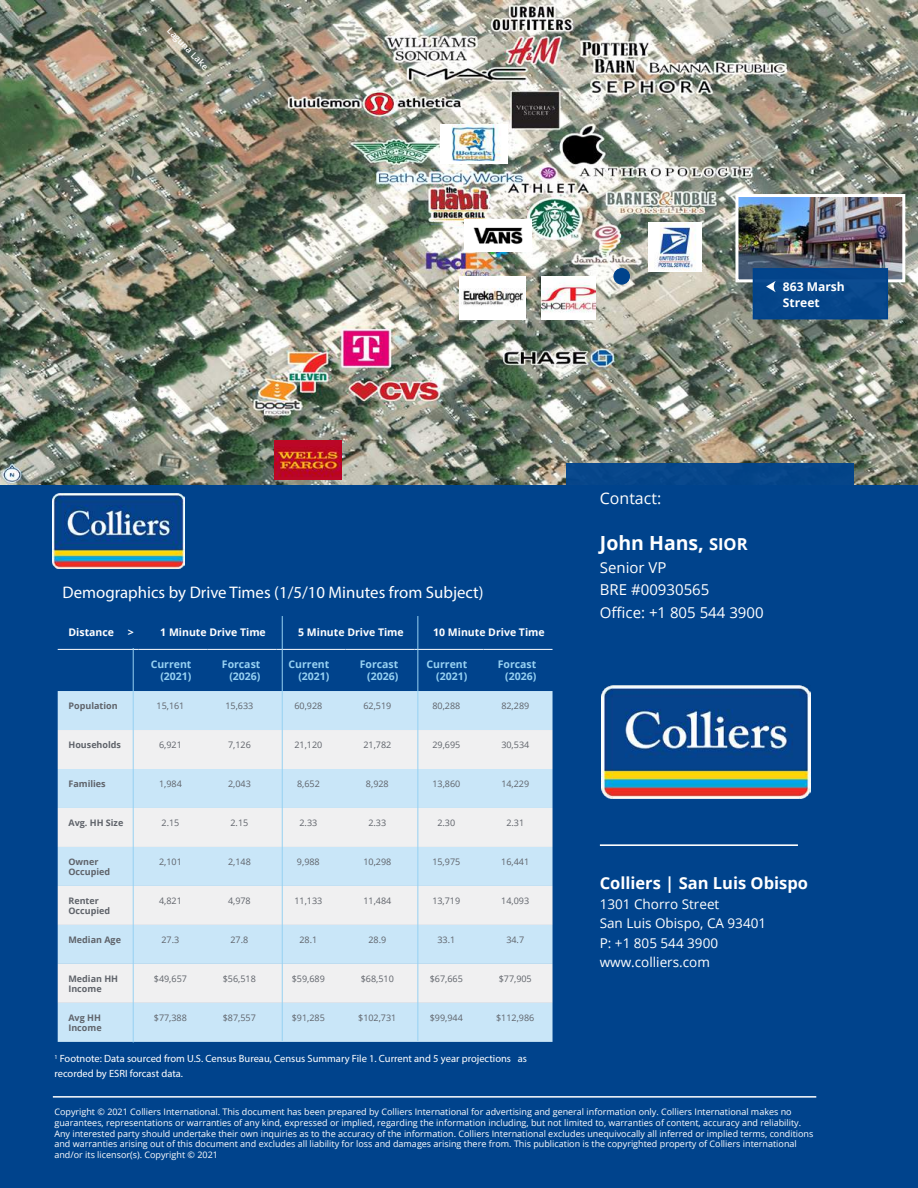
<style>
.page{position:relative;width:918px;height:1188px;background:#fff}
.page>*{position:absolute;margin:0;border:0;box-sizing:border-box;transform-origin:0 0}
.t1{font:700 19.5px "Open Sans";color:#fff}
.t2{font:16.8px "Myriad Pro";color:#fff}
.t3{font:700 16.5px "Open Sans";color:#fff}
.t4{font:15.9px "Open Sans";color:#fff}
.t5{font:15px/22.5px "Open Sans";color:#fff}
.t6{font:13.5px/19.5px "Open Sans";color:#fff}
.t7{font:700 12.15px/15.6px "Open Sans";color:#fff}
.t8{font:10.5px/15px "Myriad Pro";color:#fff}
.t9{font:700 10.5px/12px "Open Sans";color:#96d1f2;text-align:right}
.t10{font:700 10.5px "Open Sans";color:#fff}
.t11{font:9px/10.8px "Open Sans";color:#fff}
.t12{font:9px "Open Sans";color:#5f636a}
.t13{font:700 9px/10.5px "Open Sans";color:#5f636a}
.t14{font:600 9px "Open Sans";color:#fff}
.s1{font-size:16.5px}
</style>
<div class="page">
<div style="left:0;top:485px;width:918px;height:703px;background:#00438c"></div>
<hr style="left:53px;top:1096px;width:763px;height:2px;background:#fff">
<img style="left:0;top:0;width:918px;height:485px">
<div style="left:567px;top:463px;width:287px;height:582px;background:#00438c"></div>
<hr style="left:600px;top:844px;width:198px;height:2px;background:#fff">
<svg style="left:58px;top:617px;width:495px;height:74px"></svg>
<div style="left:58px;top:691px;width:495px;height:351px;background:#c9e6f8"></div>
<svg style="left:58px;top:730px;width:495px;height:273px;fill:#f0f0f1"></svg>
<hr style="left:58px;top:649px;width:81px;height:1px;background:#fff">
<hr style="left:139px;top:649px;width:69px;height:1px;background:#fff">
<hr style="left:208px;top:649px;width:69px;height:1px;background:#fff">
<hr style="left:277px;top:649px;width:69px;height:1px;background:#fff">
<hr style="left:346px;top:649px;width:69px;height:1px;background:#fff">
<hr style="left:415px;top:649px;width:69px;height:1px;background:#fff">
<hr style="left:484px;top:649px;width:69px;height:1px;background:#fff">
<hr style="left:417px;top:616px;width:1px;height:425px;background:#96d1f2">
<hr style="left:282px;top:616px;width:1px;height:425px;background:#96d1f2">
<hr style="left:133px;top:648px;width:1px;height:394px;background:#96d1f2">
<img style="left:739px;top:198px;width:162px;height:80px">
<div style="left:735px;top:194px;width:170px;height:88px;border:3px solid #fff"></div>
<img style="left:601px;top:685px;width:210px;height:113px">
<img style="left:53px;top:494px;width:132px;height:75px">
<div style="left:754px;top:269px;width:133px;height:50px;background:#00438c"></div>
<div style="left:753px;top:268px;width:135px;height:51px;border:2px solid #00438c"></div>
<svg style="left:766px;top:281px;width:10px;height:11px"></svg>
<div style="left:614px;top:269px;width:15px;height:15px;background:#00438c;border-radius:50%"></div>
<div style="left:613px;top:268px;width:17px;height:17px;border:1px solid #00438c;border-radius:50%"></div>
<img style="left:274px;top:441px;width:67px;height:39px">
<img style="left:459px;top:276px;width:67px;height:43px">
<img style="left:464px;top:219px;width:67px;height:33px">
<img style="left:541px;top:276px;width:54px;height:43px">
<img style="left:648px;top:222px;width:54px;height:49px">
<img style="left:441px;top:124px;width:66px;height:39px">
<p class="t14" style="left:173px;top:25px;width:56px;rotate:46deg">Laguna Lake</p>
<h3 class="t7" style="left:783px;top:278px;width:63px">863 Marsh<br>Street</h3>
<h2 class="t2" style="left:63px;top:582px;width:423px">Demographics by Drive Times (1/5/10 Minutes from Subject)</h2>
<p class="t10" style="left:69px;top:624px;width:47px">Distance</p>
<p class="t10" style="left:128px;top:624px;width:7px">&gt;</p>
<p class="t10" style="left:160px;top:624px;width:107px">1 Minute Drive Time</p>
<p class="t10" style="left:298px;top:624px;width:107px">5 Minute Drive Time</p>
<p class="t10" style="left:433px;top:624px;width:113px">10 Minute Drive Time</p>
<p class="t9" style="left:151px;top:658px;width:42px">Current (2021)</p>
<p class="t9" style="left:222px;top:658px;width:40px">Forcast (2026)</p>
<p class="t9" style="left:289px;top:658px;width:42px">Current (2021)</p>
<p class="t9" style="left:360px;top:658px;width:40px">Forcast (2026)</p>
<p class="t9" style="left:427px;top:658px;width:42px">Current (2021)</p>
<p class="t9" style="left:498px;top:658px;width:40px">Forcast (2026)</p>
<p class="t13" style="left:69px;top:700px;width:51px">Population</p>
<p class="t12" style="left:157px;top:699px;width:29px">15,161</p>
<p class="t12" style="left:225px;top:699px;width:29px">15,633</p>
<p class="t12" style="left:294px;top:699px;width:29px">60,928</p>
<p class="t12" style="left:363px;top:699px;width:29px">62,519</p>
<p class="t12" style="left:432px;top:699px;width:29px">80,288</p>
<p class="t12" style="left:501px;top:699px;width:29px">82,289</p>
<p class="t13" style="left:69px;top:739px;width:54px">Households</p>
<p class="t12" style="left:159px;top:738px;width:24px">6,921</p>
<p class="t12" style="left:228px;top:738px;width:24px">7,126</p>
<p class="t12" style="left:294px;top:738px;width:29px">21,120</p>
<p class="t12" style="left:363px;top:738px;width:29px">21,782</p>
<p class="t12" style="left:432px;top:738px;width:29px">29,695</p>
<p class="t12" style="left:501px;top:738px;width:29px">30,534</p>
<p class="t13" style="left:68px;top:778px;width:39px">Families</p>
<p class="t12" style="left:159px;top:777px;width:24px">1,984</p>
<p class="t12" style="left:228px;top:777px;width:24px">2,043</p>
<p class="t12" style="left:297px;top:777px;width:24px">8,652</p>
<p class="t12" style="left:366px;top:777px;width:24px">8,928</p>
<p class="t12" style="left:432px;top:777px;width:29px">13,860</p>
<p class="t12" style="left:501px;top:777px;width:29px">14,229</p>
<p class="t13" style="left:68px;top:817px;width:56px">Avg. HH Size</p>
<p class="t12" style="left:162px;top:816px;width:19px">2.15</p>
<p class="t12" style="left:231px;top:816px;width:19px">2.15</p>
<p class="t12" style="left:299px;top:816px;width:19px">2.33</p>
<p class="t12" style="left:368px;top:816px;width:19px">2.33</p>
<p class="t12" style="left:437px;top:816px;width:19px">2.30</p>
<p class="t12" style="left:506px;top:816px;width:19px">2.31</p>
<p class="t13" style="left:68px;top:856px;width:43px">Owner<br>Occupied</p>
<p class="t12" style="left:159px;top:855px;width:24px">2,101</p>
<p class="t12" style="left:228px;top:855px;width:24px">2,148</p>
<p class="t12" style="left:297px;top:855px;width:24px">9,988</p>
<p class="t12" style="left:363px;top:855px;width:29px">10,298</p>
<p class="t12" style="left:432px;top:855px;width:29px">15,975</p>
<p class="t12" style="left:501px;top:855px;width:29px">16,441</p>
<p class="t13" style="left:68px;top:895px;width:43px">Renter<br>Occupied</p>
<p class="t12" style="left:159px;top:894px;width:24px">4,821</p>
<p class="t12" style="left:228px;top:894px;width:24px">4,978</p>
<p class="t12" style="left:294px;top:894px;width:29px">11,133</p>
<p class="t12" style="left:363px;top:894px;width:29px">11,484</p>
<p class="t12" style="left:432px;top:894px;width:29px">13,719</p>
<p class="t12" style="left:501px;top:894px;width:29px">14,093</p>
<p class="t13" style="left:68px;top:934px;width:54px">Median Age</p>
<p class="t12" style="left:162px;top:933px;width:19px">27.3</p>
<p class="t12" style="left:230px;top:933px;width:19px">27.8</p>
<p class="t12" style="left:299px;top:933px;width:19px">28.1</p>
<p class="t12" style="left:368px;top:933px;width:19px">28.9</p>
<p class="t12" style="left:437px;top:933px;width:19px">33.1</p>
<p class="t12" style="left:506px;top:933px;width:19px">34.7</p>
<p class="t13" style="left:68px;top:973px;width:51px">Median HH<br>Income</p>
<p class="t12" style="left:154px;top:972px;width:35px">$49,657</p>
<p class="t12" style="left:223px;top:972px;width:35px">$56,518</p>
<p class="t12" style="left:292px;top:972px;width:35px">$59,689</p>
<p class="t12" style="left:361px;top:972px;width:35px">$68,510</p>
<p class="t12" style="left:430px;top:972px;width:35px">$67,665</p>
<p class="t12" style="left:499px;top:972px;width:35px">$77,905</p>
<p class="t13" style="left:68px;top:1012px;width:35px">Avg HH<br>Income</p>
<p class="t12" style="left:154px;top:1011px;width:35px">$77,388</p>
<p class="t12" style="left:223px;top:1011px;width:35px">$87,557</p>
<p class="t12" style="left:292px;top:1011px;width:35px">$91,285</p>
<p class="t12" style="left:358px;top:1011px;width:40px">$102,731</p>
<p class="t12" style="left:430px;top:1011px;width:35px">$99,944</p>
<p class="t12" style="left:496px;top:1011px;width:40px">$112,986</p>
<p class="t8" style="left:54px;top:1051px;width:474px"><sup>1</sup> Footnote: Data sourced from U.S. Census Bureau, Census Summary File 1. Current and 5 year projections as recorded by ESRI forcast data.</p>
<h3 class="t4" style="left:600px;top:487px;width:63px">Contact:</h3>
<h1 class="t1" style="left:600px;top:529px;width:149px">John Hans, <span class="s1">SIOR</span></h1>
<h3 class="t5" style="left:600px;top:555px;width:165px">Senior VP<br>BRE #00930565<br>Office: +1 805 544 3900</h3>
<h3 class="t3" style="left:600px;top:872px;width:210px">Colliers | San Luis Obispo</h3>
<h3 class="t6" style="left:600px;top:894px;width:168px">1301 Chorro Street<br>San Luis Obispo, CA 93401<br>P: +1 805 544 3900 www.colliers.com</h3>
<p class="t11" style="left:54px;top:1106px;width:761px">Copyright © 2021 Colliers International. This document has been prepared by Colliers International for advertising and general information only. Colliers International makes no guarantees, representations or warranties of any kind, expressed or implied, regarding the information including, but not limited to, warranties of content, accuracy and reliability.<br>Any interested party should undertake their own inquiries as to the accuracy of the information. Colliers International excludes unequivocally all inferred or implied terms, conditions and warranties arising out of this document and excludes all liability for loss and damages arising there from. This publication is the copyrighted property of Colliers international and/or its licensor(s). Copyright © 2021</p>
</div>
